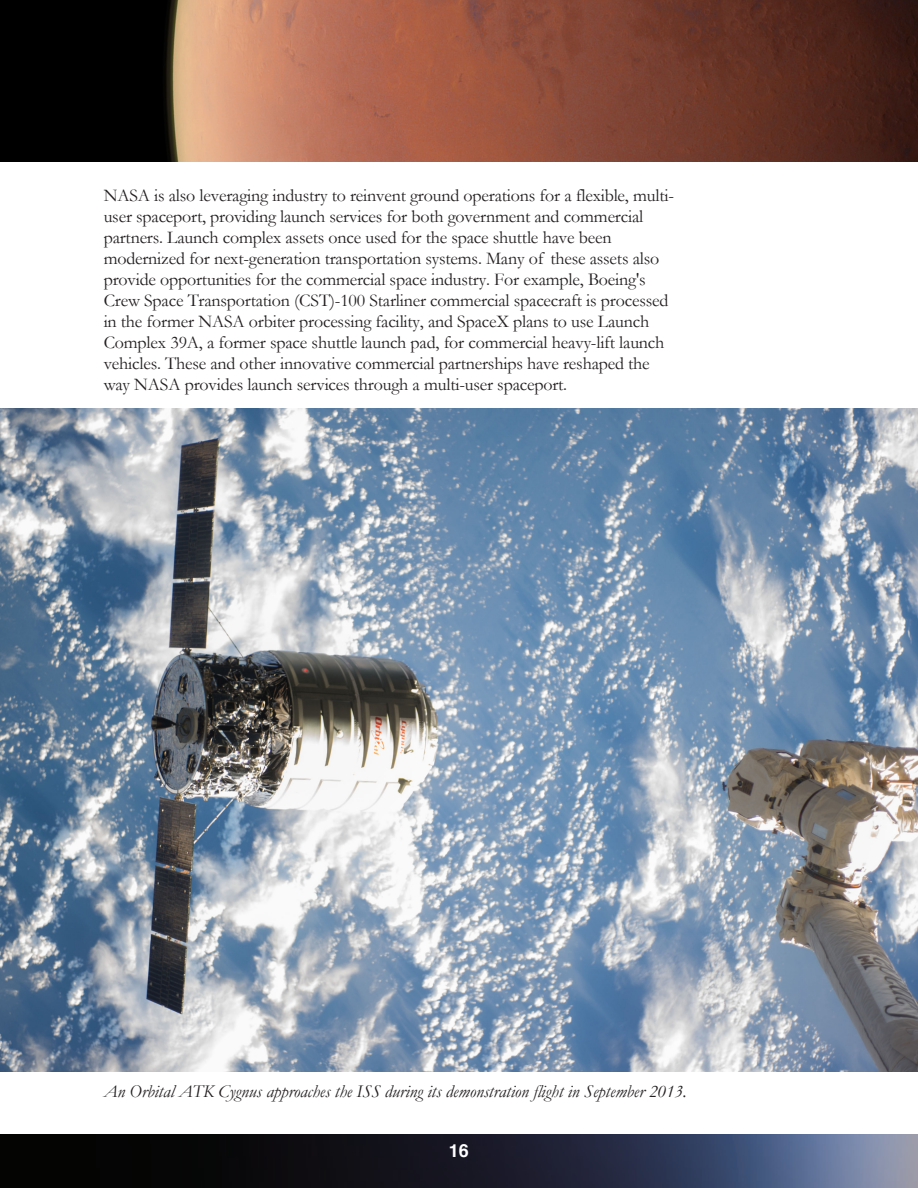
<style>
.page{position:relative;width:918px;height:1188px;background:#fff}
.page>*{position:absolute;margin:0;border:0;box-sizing:border-box;transform-origin:0 0}
.t1{font:18px/21px "Garamond";letter-spacing:-.01em;color:#231f20}
.t2{font:italic 18px "Garamond";color:#231f20}
.t3{font:700 18px "Helvetica";color:#fff}
</style>
<div class="page">
<img style="left:0;top:1135px;width:918px;height:53px">
<img style="left:0;top:0;width:918px;height:162px">
<img style="left:0;top:409px;width:918px;height:662px">
<p class="t1" style="left:104px;top:185px;width:572px">NASA is also leveraging industry to reinvent ground operations for a flexible, multi&shy;user spaceport, providing launch services for both government and commercial partners. Launch complex assets once used for the space shuttle have been modernized for next-generation transportation systems. Many of these assets also provide opportunities for the commercial space industry. For example, Boeing's Crew Space Transportation (CST)-100 Starliner commercial spacecraft is processed in the former NASA orbiter processing facility, and SpaceX plans to use Launch Complex 39A, a former space shuttle launch pad, for commercial heavy-lift launch vehicles. These and other innovative commercial partnerships have reshaped the way NASA provides launch services through a multi-user spaceport.</p>
<p class="t2" style="left:104px;top:1081px;width:585px">An Orbital ATK Cygnus approaches the ISS during its demonstration flight in September 2013.</p>
<p class="t3" style="left:449px;top:1136px;width:22px">16</p>
</div>
